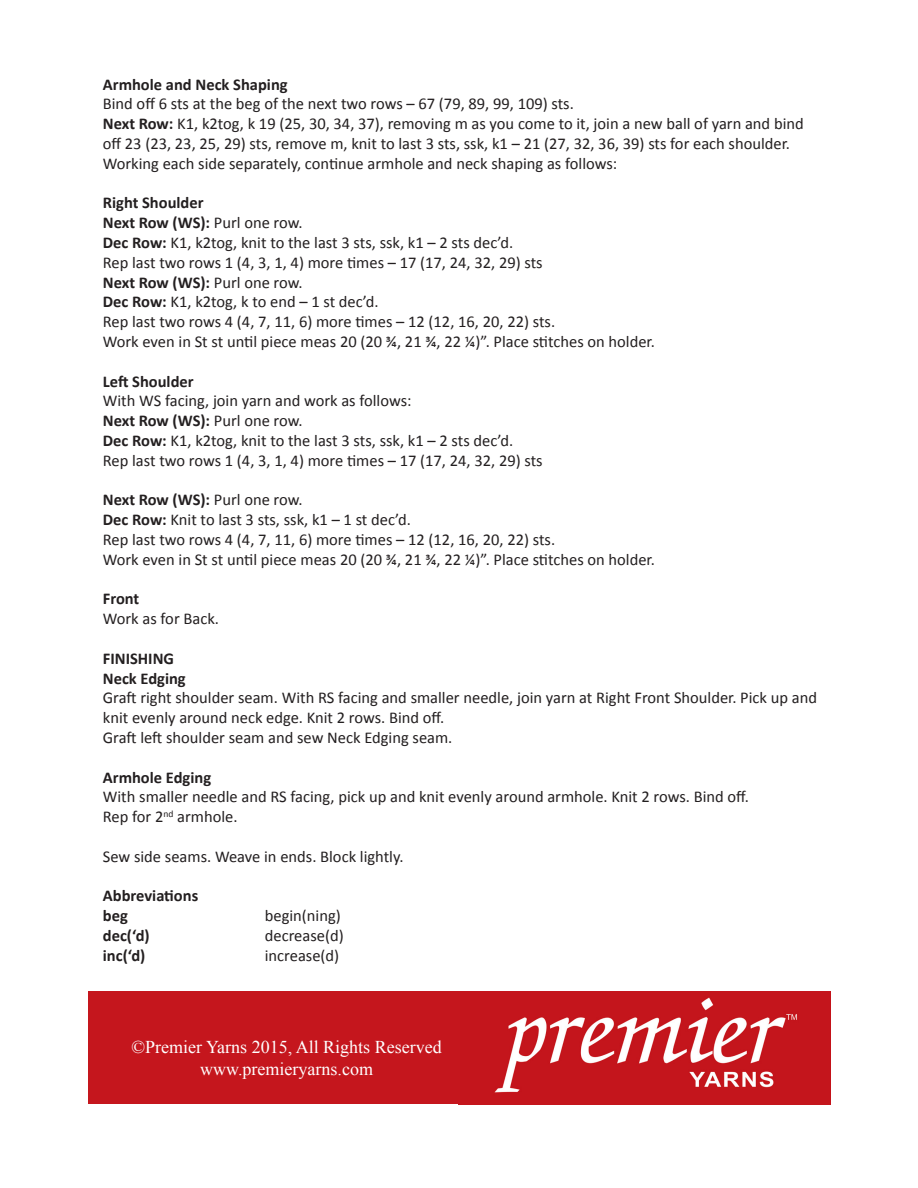
<style>
.page{position:relative;width:918px;height:1188px;background:#fff}
.page>*{position:absolute;margin:0;border:0;box-sizing:border-box;transform-origin:0 0}
.t1{font:18px "Times New Roman";color:#fff}
.No_Spacing{font:16.5px/19.8px "Calibri";color:#231f20}
.No_Spacing-2{font:700 16.5px "Calibri";color:#231f20}
.s1{font-weight:700}
.s2{font-weight:400}
</style>
<div class="page">
<img style="left:460px;top:991px;width:370px;height:113px">
<div style="left:88px;top:991px;width:372px;height:113px;background:#c5161d"></div>
<p class="No_Spacing-2" style="left:103px;top:73px;width:186px">Armhole and Neck Shaping</p>
<p class="No_Spacing" style="left:103px;top:94px;width:473px">Bind off 6 sts at the beg of the next two rows – 67 (79, 89, 99, 109) sts.</p>
<p class="No_Spacing" style="left:103px;top:114px;width:702px"><span class="s1">Next Row:</span> K1, k2tog, k 19 (25, 30, 34, 37), removing m as you come to it, join a new ball of yarn and bind off 23 (23, 23, 25, 29) sts, remove m, knit to last 3 sts, ssk, k1 – 21 (27, 32, 36, 39) sts for each shoulder.</p>
<p class="No_Spacing" style="left:103px;top:153px;width:516px">Working each side separately, continue armhole and neck shaping as follows:</p>
<p class="No_Spacing-2" style="left:103px;top:192px;width:102px">Right Shoulder</p>
<p class="No_Spacing-2" style="left:103px;top:212px;width:201px">Next Row (WS): <span class="s2">Purl one row.</span></p>
<p class="No_Spacing" style="left:103px;top:233px;width:412px"><span class="s1">Dec Row:</span> K1, k2tog, knit to the last 3 sts, ssk, k1 – 2 sts dec’d.</p>
<p class="No_Spacing" style="left:103px;top:252px;width:441px">Rep last two rows 1 (4, 3, 1, 4) more times – 17 (17, 24, 32, 29) sts</p>
<p class="No_Spacing-2" style="left:103px;top:271px;width:201px">Next Row (WS): <span class="s2">Purl one row.</span></p>
<p class="No_Spacing" style="left:103px;top:292px;width:277px"><span class="s1">Dec Row:</span> K1, k2tog, k to end – 1 st dec’d.</p>
<p class="No_Spacing" style="left:103px;top:312px;width:454px">Rep last two rows 4 (4, 7, 11, 6) more times – 12 (12, 16, 20, 22) sts.</p>
<p class="No_Spacing" style="left:103px;top:332px;width:554px">Work even in St st until piece meas 20 (20 ¾, 21 ¾, 22 ¼)”. Place stitches on holder.</p>
<p class="No_Spacing-2" style="left:103px;top:370px;width:92px">Left Shoulder</p>
<p class="No_Spacing" style="left:103px;top:391px;width:310px">With WS facing, join yarn and work as follows:</p>
<p class="No_Spacing-2" style="left:103px;top:410px;width:201px">Next Row (WS): <span class="s2">Purl one row.</span></p>
<p class="No_Spacing" style="left:103px;top:431px;width:412px"><span class="s1">Dec Row:</span> K1, k2tog, knit to the last 3 sts, ssk, k1 – 2 sts dec’d.</p>
<p class="No_Spacing" style="left:103px;top:450px;width:441px">Rep last two rows 1 (4, 3, 1, 4) more times – 17 (17, 24, 32, 29) sts</p>
<p class="No_Spacing-2" style="left:103px;top:489px;width:201px">Next Row (WS): <span class="s2">Purl one row.</span></p>
<p class="No_Spacing" style="left:103px;top:510px;width:310px"><span class="s1">Dec Row:</span> Knit to last 3 sts, ssk, k1 – 1 st dec’d.</p>
<p class="No_Spacing" style="left:103px;top:530px;width:454px">Rep last two rows 4 (4, 7, 11, 6) more times – 12 (12, 16, 20, 22) sts.</p>
<p class="No_Spacing" style="left:103px;top:549px;width:554px">Work even in St st until piece meas 20 (20 ¾, 21 ¾, 22 ¼)”. Place stitches on holder.</p>
<p class="No_Spacing-2" style="left:103px;top:588px;width:38px">Front</p>
<p class="No_Spacing" style="left:103px;top:609px;width:118px">Work as for Back.</p>
<p class="No_Spacing-2" style="left:103px;top:648px;width:73px">FINISHING</p>
<p class="No_Spacing-2" style="left:103px;top:667px;width:84px">Neck Edging</p>
<p class="No_Spacing" style="left:103px;top:688px;width:716px">Graft right shoulder seam. With RS facing and smaller needle, join yarn at Right Front Shoulder. Pick up and knit evenly around neck edge. Knit 2 rows. Bind off.</p>
<p class="No_Spacing" style="left:103px;top:728px;width:351px">Graft left shoulder seam and sew Neck Edging seam.</p>
<p class="No_Spacing-2" style="left:103px;top:766px;width:110px">Armhole Edging</p>
<p class="No_Spacing" style="left:103px;top:787px;width:648px">With smaller needle and RS facing, pick up and knit evenly around armhole. Knit 2 rows. Bind off.</p>
<p class="No_Spacing" style="left:103px;top:807px;width:136px">Rep for 2<sup>nd</sup> armhole.</p>
<p class="No_Spacing" style="left:103px;top:846px;width:302px">Sew side seams. Weave in ends. Block lightly.</p>
<p class="No_Spacing-2" style="left:103px;top:885px;width:97px">Abbreviations</p>
<p class="No_Spacing-2" style="left:103px;top:905px;width:26px">beg</p>
<p class="No_Spacing" style="left:265px;top:906px;width:77px">begin(ning)</p>
<p class="No_Spacing-2" style="left:103px;top:925px;width:48px">dec(‘d)</p>
<p class="No_Spacing" style="left:265px;top:926px;width:80px">decrease(d)</p>
<p class="No_Spacing-2" style="left:103px;top:945px;width:44px">inc(‘d)</p>
<p class="No_Spacing" style="left:265px;top:945px;width:76px">increase(d)</p>
<p class="t1" style="left:132px;top:1035px;width:312px">©Premier Yarns 2015, All Rights Reserved</p>
<p class="t1" style="left:200px;top:1057px;width:174px">www.premieryarns.com</p>
</div>
